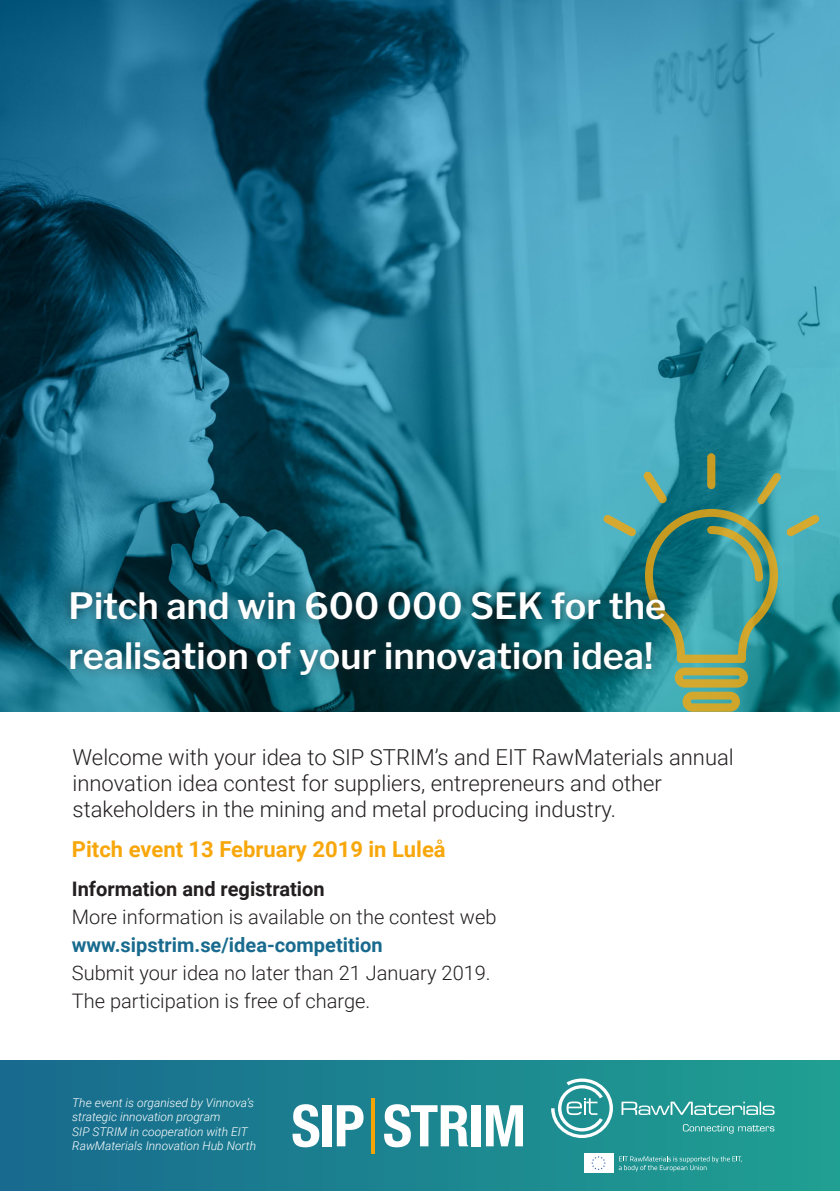
<style>
.page{position:relative;width:840px;height:1191px;background:#fff}
.page>*{position:absolute;margin:0;border:0;box-sizing:border-box;transform-origin:0 0}
.t1{font:600 36px "Libre Franklin";color:#fff}
.t2{font:300 22px/26px "Roboto";color:#231f20}
.t3{font:700 22px "Roboto";color:#f7a70b}
.t4{font:300 20px "Roboto";color:#231f20}
.t5{font:700 20px "Roboto";color:#186a8e}
.t6{font:700 20px "Roboto";color:#231f20}
.t7{font:italic 300 12px/14.4px "Roboto";color:#fff}
</style>
<div class="page">
<img style="left:0;top:0;width:838px;height:711px">
<svg style="left:706px;top:453px;width:9px;height:36px"></svg>
<svg style="left:602px;top:514px;width:34px;height:22px"></svg>
<svg style="left:642px;top:471px;width:177px;height:240px;background:#449185"></svg>
<div style="left:60px;top:581px;width:615px;height:104px;background:#231f20;opacity:.5"></div>
<div style="left:0;top:1060px;width:839px;height:131px;background:linear-gradient(to right,#196a8e,#21a092)"></div>
<svg style="left:292px;top:1104px;width:27px;height:43px"></svg>
<div style="left:322px;top:1105px;width:9px;height:41px;background:#fff"></div>
<svg style="left:336px;top:1105px;width:27px;height:41px"></svg>
<hr style="left:371px;top:1098px;width:3px;height:55px;background:#f3a406">
<svg style="left:384px;top:1104px;width:84px;height:43px"></svg>
<div style="left:471px;top:1105px;width:9px;height:41px;background:#fff"></div>
<svg style="left:485px;top:1105px;width:37px;height:41px"></svg>
<svg style="left:618px;top:1156px;width:123px;height:15px;background:#3fa4a1"></svg>
<svg style="left:583px;top:1153px;width:30px;height:20px"></svg>
<div style="left:584px;top:1153px;width:28px;height:19px;background:#fff"></div>
<svg style="left:591px;top:1156px;width:14px;height:14px"></svg>
<svg style="left:682px;top:1124px;width:92px;height:9px"></svg>
<svg style="left:550px;top:1078px;width:62px;height:60px"></svg>
<svg style="left:621px;top:1101px;width:153px;height:14px;background:#60b5b1"></svg>
<p class="t1" style="left:69px;top:584px;width:598px">Pitch and win 600 000 SEK for the</p>
<p class="t1" style="left:69px;top:634px;width:586px">realisation of your innovation idea!</p>
<p class="t2" style="left:72px;top:743px;width:662px">Welcome with your idea to SIP STRIM’s and EIT RawMaterials annual innovation idea contest for suppliers, entrepreneurs and other</p>
<p class="t2" style="left:72px;top:795px;width:545px">stakeholders in the mining and metal producing industry.</p>
<p class="t3" style="left:72px;top:834px;width:375px">Pitch event 13 February 2019 in Luleå</p>
<p class="t6" style="left:72px;top:875px;width:254px">Information and registration</p>
<p class="t4" style="left:72px;top:903px;width:426px">More information is available on the contest web</p>
<p class="t5" style="left:72px;top:931px;width:312px">www.sipstrim.se/idea-competition</p>
<p class="t4" style="left:72px;top:959px;width:420px">Submit your idea no later than 21 January 2019.</p>
<p class="t4" style="left:72px;top:987px;width:300px">The participation is free of charge.</p>
<p class="t7" style="left:72px;top:1095px;width:183px">The event is organised by Vinnova’s strategic innovation program</p>
<p class="t7" style="left:72px;top:1124px;width:185px">SIP STRIM in cooperation with EIT<br>RawMaterials Innovation Hub North</p>
</div>
